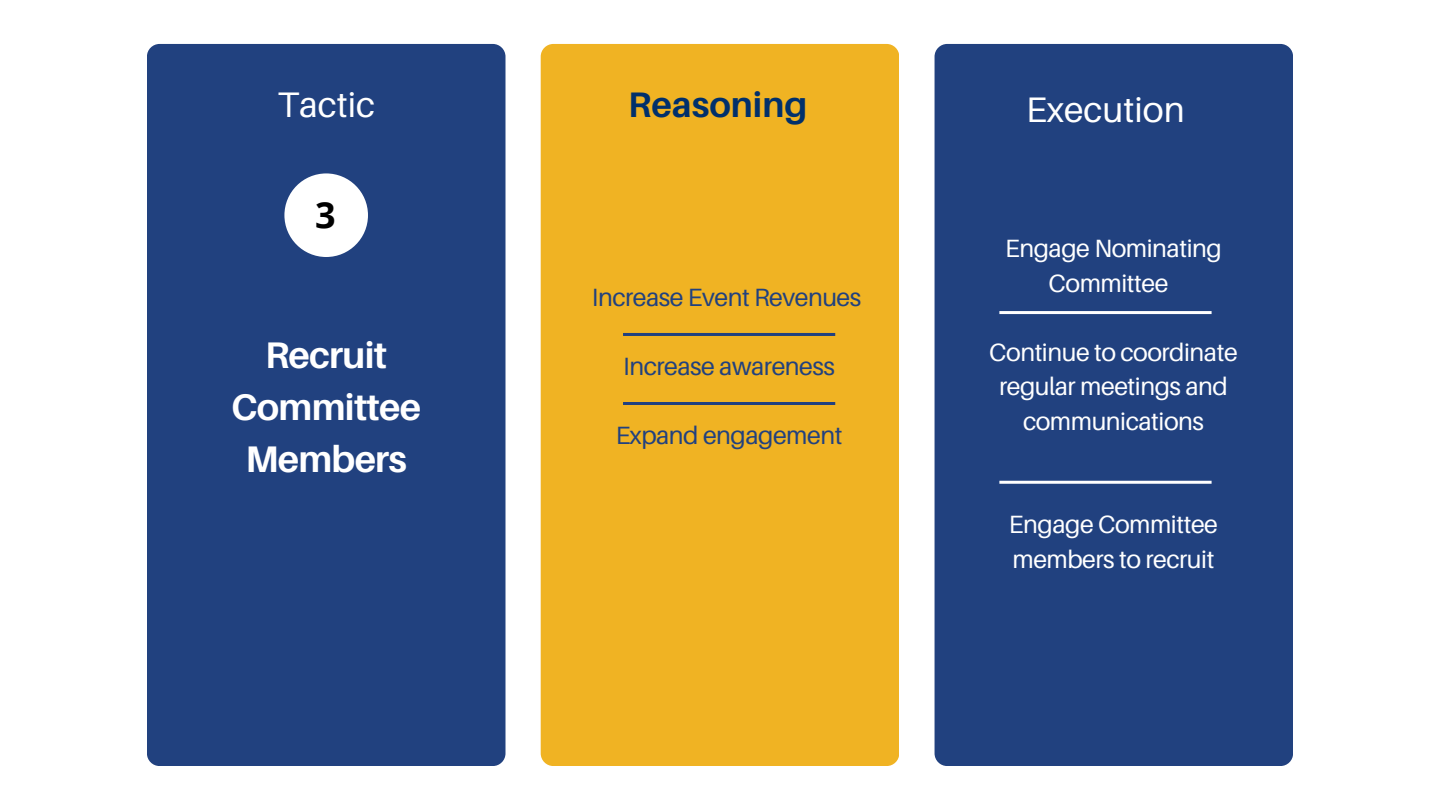
<style>
.page{position:relative;width:1440px;height:810px;background:#fff}
.page>*{position:absolute;margin:0;border:0;box-sizing:border-box;transform-origin:0 0}
.t1{font:700 37px/51.8px "Aileron";letter-spacing:-.02em;color:#fff;text-align:center}
.t2{font:700 36px "Open Sans";color:#000}
.t3{font:35.5px "Aileron";color:#fff}
.t4{font:700 35.5px "Aileron";color:#01306b}
.t5{font:25px/34.5px "Aileron";letter-spacing:-.02em;color:#fff;text-align:center}
.t6{font:25px "Aileron";letter-spacing:-.02em;color:#21417f}
</style>
<div class="page">
<div style="left:147px;top:44px;width:358px;height:722px;background:#21417f;border-radius:13px"></div>
<div style="left:284px;top:173px;width:84px;height:84px;background:#fff;border-radius:50%"></div>
<div style="left:541px;top:44px;width:358px;height:722px;background:#f0b323;border-radius:13px"></div>
<div style="left:935px;top:44px;width:358px;height:722px;background:#21417f;border-radius:13px"></div>
<hr style="left:623px;top:402px;width:212px;height:3px;background:#21417f">
<hr style="left:999px;top:311px;width:213px;height:3px;background:#fff">
<hr style="left:623px;top:333px;width:212px;height:3px;background:#21417f">
<hr style="left:999px;top:481px;width:213px;height:3px;background:#fff">
<h1 class="t3" style="left:277px;top:83px;width:99px">Tactic</h1>
<h1 class="t4" style="left:628px;top:83px;width:181px">Reasoning</h1>
<p class="t3" style="left:1026px;top:87px;width:160px">Execution</p>
<p class="t2" style="left:315px;top:190px;width:22px">3</p>
<h2 class="t1" style="left:231px;top:329px;width:192px">Recruit<br>Committee<br>Members</h2>
<p class="t6" style="left:592px;top:281px;width:271px">Increase Event Revenues</p>
<p class="t6" style="left:623px;top:350px;width:213px">Increase awareness</p>
<p class="t6" style="left:616px;top:419px;width:228px">Expand engagement</p>
<p class="t5" style="left:1005px;top:231px;width:218px">Engage Nominating<br>Committee</p>
<h2 class="t5" style="left:989px;top:334px;width:250px">Continue to coordinate regular meetings and communications</h2>
<p class="t5" style="left:1009px;top:507px;width:211px;text-align:left">Engage Committee members to recruit</p>
</div>
